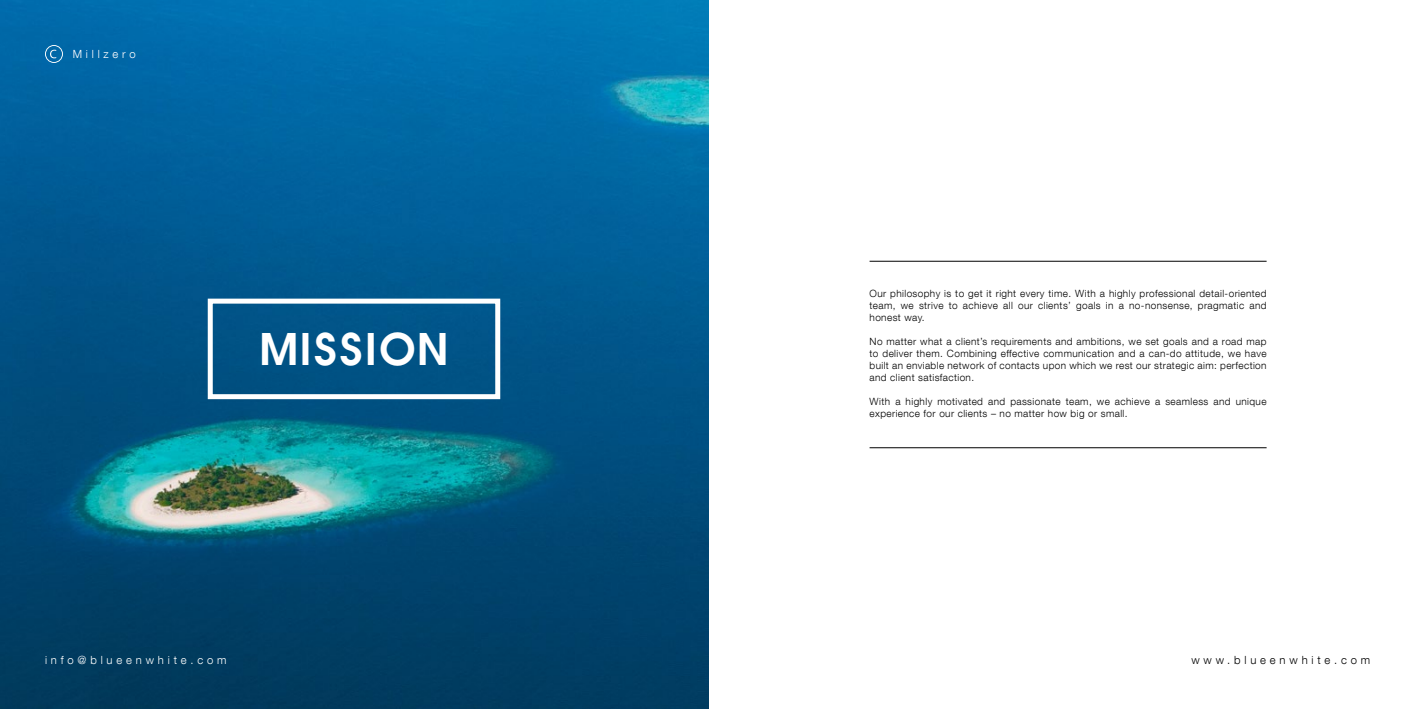
<style>
.page{position:relative;width:1418px;height:709px;background:#fff}
.page>*{position:absolute;margin:0;border:0;box-sizing:border-box;transform-origin:0 0}
.t1{font:40px "Avant Garde Demi";letter-spacing:.04em;color:#fff}
.t2{font:300 11.25px "Helvetica Neue LT Com";letter-spacing:.34em;color:#fff}
.t3{font:300 11.25px "Helvetica Neue LT Com";letter-spacing:.34em;color:#000}
.t4{font:300 10px/12px "Helvetica Neue LT Com";letter-spacing:.04em;color:#000;text-align:justify}
</style>
<div class="page">
<img style="left:0;top:0;width:709px;height:709px">
<div style="left:208px;top:298px;width:292px;height:101px;border:5px solid #fff"></div>
<hr style="left:869px;top:447px;width:397px;height:1px;background:#000">
<hr style="left:869px;top:261px;width:397px;height:1px;background:#000">
<svg style="left:45px;top:45px;width:18px;height:18px"></svg>
<p class="t2" style="left:73px;top:47px;width:65px">Millzero</p>
<h1 class="t1" style="left:260px;top:322px;width:189px">MISSION</h1>
<p class="t4" style="left:869px;top:287px;width:398px">Our philosophy is to get it right every time. With a highly professional detail-oriented team, we strive to achieve all our clients’ goals in a no-nonsense, pragmatic and honest way.</p>
<p class="t4" style="left:869px;top:335px;width:398px">No matter what a client’s requirements and ambitions, we set goals and a road map to deliver them. Combining effective communication and a can-do attitude, we have built an enviable network of contacts upon which we rest our strategic aim: perfection and client satisfaction.</p>
<p class="t4" style="left:869px;top:395px;width:398px">With a highly motivated and passionate team, we achieve a seamless and unique experience for our clients – no matter how big or small.</p>
<p class="t2" style="left:45px;top:653px;width:183px">info@blueenwhite.com</p>
<p class="t3" style="left:1191px;top:653px;width:180px">www.blueenwhite.com</p>
</div>
